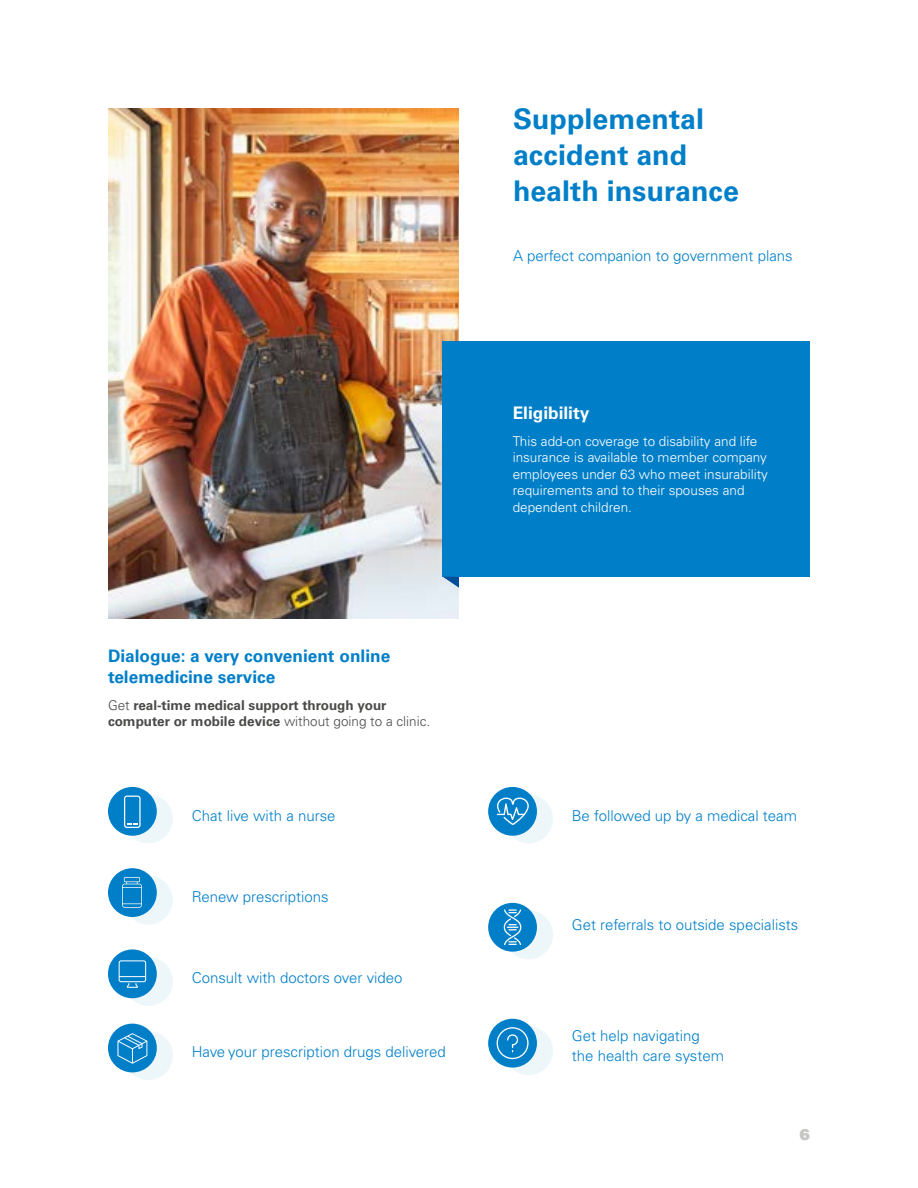
<style>
.page{position:relative;width:918px;height:1188px;background:#fff}
.page>*{position:absolute;margin:0;border:0;box-sizing:border-box;transform-origin:0 0}
.t1{font:700 28.5px/36px "Univers LT Pro 65";letter-spacing:.005em;color:#007fc8}
.t2{font:700 17.25px/20.2px "Univers LT Pro 65";color:#007fc8}
.t3{font:700 17.25px "Univers LT Pro 65";color:#fff}
.t4{font:300 15px "Univers LT Pro 45";color:#007fc8}
.t5{font:15px "Univers LT Pro 85 X Black";color:#c7c7c6}
.t6{font:300 13.5px/16.5px "Univers LT Pro 45";color:#fff}
.t7{font:700 13.5px/16.5px "Univers LT Pro 65";color:#4a4a49}
.s1{font-family:"Univers LT Pro 45";font-weight:300}
</style>
<div class="page">
<img style="left:108px;top:108px;width:351px;height:511px">
<div style="left:443px;top:341px;width:367px;height:236px;background:#007fc8"></div>
<svg style="left:443px;top:577px;width:16px;height:11px"></svg>
<div style="left:505px;top:1027px;width:48px;height:48px;background:#edf7fa;border-radius:50%"></div>
<div style="left:504px;top:1026px;width:49px;height:49px;border:1px solid #b9e1ee;border-radius:50%"></div>
<div style="left:488px;top:1019px;width:49px;height:49px;background:#007fc8;border-radius:50%"></div>
<div style="left:124px;top:1032px;width:48px;height:48px;background:#edf7fa;border-radius:50%"></div>
<div style="left:124px;top:1031px;width:49px;height:49px;border:1px solid #b9e1ee;border-radius:50%"></div>
<div style="left:108px;top:1024px;width:49px;height:48px;background:#007fc8;border-radius:50%"></div>
<svg style="left:117px;top:1033px;width:30px;height:31px"></svg>
<div style="left:505px;top:911px;width:48px;height:48px;background:#edf7fa;border-radius:50%"></div>
<div style="left:504px;top:910px;width:49px;height:49px;border:1px solid #b9e1ee;border-radius:50%"></div>
<div style="left:488px;top:903px;width:49px;height:49px;background:#007fc8;border-radius:50%"></div>
<svg style="left:504px;top:909px;width:17px;height:36px"></svg>
<div style="left:124px;top:957px;width:48px;height:48px;background:#edf7fa;border-radius:50%"></div>
<div style="left:124px;top:957px;width:49px;height:49px;border:1px solid #b9e1ee;border-radius:50%"></div>
<div style="left:108px;top:949px;width:49px;height:49px;background:#007fc8;border-radius:50%"></div>
<svg style="left:119px;top:960px;width:27px;height:28px"></svg>
<div style="left:505px;top:795px;width:48px;height:48px;background:#edf7fa;border-radius:50%"></div>
<div style="left:504px;top:794px;width:49px;height:49px;border:1px solid #b9e1ee;border-radius:50%"></div>
<div style="left:488px;top:787px;width:49px;height:49px;background:#007fc8;border-radius:50%"></div>
<svg style="left:496px;top:798px;width:33px;height:27px"></svg>
<div style="left:124px;top:876px;width:48px;height:48px;background:#edf7fa;border-radius:50%"></div>
<div style="left:124px;top:876px;width:49px;height:49px;border:1px solid #b9e1ee;border-radius:50%"></div>
<div style="left:108px;top:868px;width:49px;height:49px;background:#007fc8;border-radius:50%"></div>
<svg style="left:122px;top:877px;width:20px;height:31px"></svg>
<svg style="left:497px;top:1027px;width:32px;height:32px"></svg>
<div style="left:124px;top:795px;width:48px;height:48px;background:#edf7fa;border-radius:50%"></div>
<div style="left:124px;top:794px;width:49px;height:49px;border:1px solid #b9e1ee;border-radius:50%"></div>
<div style="left:108px;top:787px;width:49px;height:49px;background:#007fc8;border-radius:50%"></div>
<svg style="left:124px;top:796px;width:17px;height:32px"></svg>
<h1 class="t1" style="left:513px;top:99px;width:228px">Supplemental accident and health insurance</h1>
<p class="t4" style="left:513px;top:245px;width:281px">A perfect companion to government plans</p>
<p class="t2" style="left:108px;top:645px;width:284px">Dialogue: a very convenient online telemedicine service</p>
<p class="t7" style="left:108px;top:696px;width:324px"><span class="s1">Get</span> real-time medical support through your computer or mobile device <span class="s1">without going to a clinic.</span></p>
<p class="t4" style="left:192px;top:805px;width:145px">Chat live with a nurse</p>
<p class="t4" style="left:192px;top:887px;width:138px">Renew prescriptions</p>
<p class="t4" style="left:192px;top:968px;width:212px">Consult with doctors over video</p>
<p class="t3" style="left:513px;top:400px;width:78px">Eligibility</p>
<p class="t6" style="left:513px;top:433px;width:257px">This add-on coverage to disability and life insurance is available to member company employees under 63 who meet insurability requirements and to their spouses and dependent children.</p>
<p class="t4" style="left:572px;top:805px;width:227px">Be followed up by a medical team</p>
<p class="t4" style="left:572px;top:915px;width:228px">Get referrals to outside specialists</p>
<p class="t4" style="left:572px;top:1026px;width:130px">Get help navigating</p>
<p class="t4" style="left:192px;top:1042px;width:256px">Have your prescription drugs delivered</p>
<p class="t4" style="left:572px;top:1045px;width:154px">the health care system</p>
<p class="t5" style="left:799px;top:1125px;width:12px">6</p>
</div>
